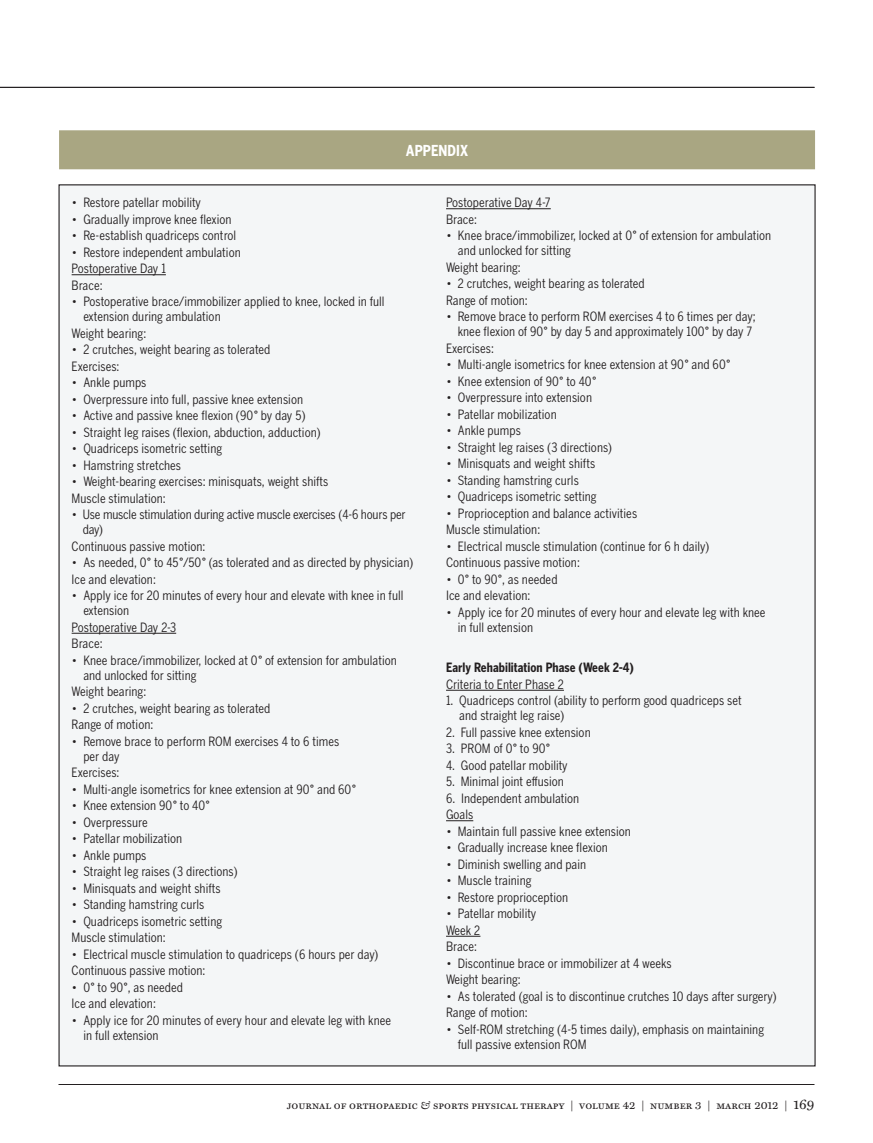
<style>
.page{position:relative;width:873px;height:1143px;background:#fff}
.page>*{position:absolute;margin:0;border:0;box-sizing:border-box;transform-origin:0 0}
.References_Band{font:700 15px "Benton Gothic Cond";color:#fff}
.Appendix_text{font:12.75px/15px "Benton Gothic Cond";color:#231f20}
.Appendix_sub_level_2{font:12.75px "Benton Gothic Cond";color:#231f20}
.Appendix_sub{font:700 12.75px "Benton Gothic Cond";color:#231f20}
.Footline{font:11.25px "Miller Text Roman SC";color:#231f20}
.s1{font-family:"Miller Text";font-style:italic}
.s2{font-size:13.5px}
</style>
<div class="page">
<hr style="left:58px;top:1084px;width:756px;height:1px;background:#231f20">
<hr style="left:0;top:87px;width:814px;height:1px;background:#231f20">
<div style="left:59px;top:185px;width:756px;height:881px;background:#f4f6f7"></div>
<hr style="left:72px;top:274px;width:94px;height:1px;background:#231f20">
<hr style="left:72px;top:633px;width:104px;height:1px;background:#231f20">
<hr style="left:446px;top:208px;width:105px;height:1px;background:#231f20">
<hr style="left:446px;top:690px;width:118px;height:1px;background:#231f20">
<svg style="left:446px;top:820px;width:27px;height:1px"></svg>
<hr style="left:446px;top:936px;width:34px;height:1px;background:#231f20">
<div style="left:59px;top:130px;width:756px;height:39px;background:#a9a682"></div>
<p class="References_Band" style="left:406px;top:141px;width:64px">APPENDIX</p>
<p class="Appendix_text" style="left:72px;top:195px;width:131px">• Restore patellar mobility</p>
<p class="Appendix_text" style="left:72px;top:212px;width:162px">• Gradually improve knee flexion</p>
<p class="Appendix_text" style="left:72px;top:228px;width:166px">• Re-establish quadriceps control</p>
<p class="Appendix_text" style="left:72px;top:245px;width:171px">• Restore independent ambulation</p>
<p class="Appendix_sub_level_2" style="left:72px;top:261px;width:96px">Postoperative Day 1</p>
<p class="Appendix_text" style="left:72px;top:278px;width:32px">Brace:</p>
<p class="Appendix_text" style="left:83px;top:294px;width:303px;text-indent:-12px">• Postoperative brace/immobilizer applied to knee, locked in full extension during ambulation</p>
<p class="Appendix_text" style="left:72px;top:326px;width:76px">Weight bearing:</p>
<p class="Appendix_text" style="left:72px;top:342px;width:200px">• 2 crutches, weight bearing as tolerated</p>
<p class="Appendix_text" style="left:72px;top:359px;width:49px">Exercises:</p>
<p class="Appendix_text" style="left:72px;top:375px;width:76px">• Ankle pumps</p>
<p class="Appendix_text" style="left:72px;top:392px;width:233px">• Overpressure into full, passive knee extension</p>
<p class="Appendix_text" style="left:72px;top:408px;width:236px">• Active and passive knee flexion (90° by day 5)</p>
<p class="Appendix_text" style="left:72px;top:425px;width:250px">• Straight leg raises (flexion, abduction, adduction)</p>
<p class="Appendix_text" style="left:72px;top:441px;width:152px">• Quadriceps isometric setting</p>
<p class="Appendix_text" style="left:72px;top:458px;width:111px">• Hamstring stretches</p>
<p class="Appendix_text" style="left:72px;top:474px;width:258px">• Weight-bearing exercises: minisquats, weight shifts</p>
<p class="Appendix_text" style="left:72px;top:491px;width:96px">Muscle stimulation:</p>
<p class="Appendix_text" style="left:83px;top:507px;width:324px;text-indent:-11px">• Use muscle stimulation during active muscle exercises (4-6 hours per day)</p>
<p class="Appendix_text" style="left:72px;top:539px;width:135px">Continuous passive motion:</p>
<p class="Appendix_text" style="left:72px;top:555px;width:343px">• As needed, 0° to 45°/50° (as tolerated and as directed by physician)</p>
<p class="Appendix_text" style="left:72px;top:572px;width:86px">Ice and elevation:</p>
<p class="Appendix_text" style="left:83px;top:588px;width:322px;text-indent:-12px">• Apply ice for 20 minutes of every hour and elevate with knee in full extension</p>
<p class="Appendix_sub_level_2" style="left:72px;top:620px;width:106px">Postoperative Day 2-3</p>
<p class="Appendix_text" style="left:72px;top:636px;width:32px">Brace:</p>
<p class="Appendix_text" style="left:83px;top:653px;width:315px;text-indent:-12px">• Knee brace/immobilizer, locked at 0° of extension for ambulation and unlocked for sitting</p>
<p class="Appendix_text" style="left:72px;top:684px;width:76px">Weight bearing:</p>
<p class="Appendix_text" style="left:72px;top:701px;width:200px">• 2 crutches, weight bearing as tolerated</p>
<p class="Appendix_text" style="left:72px;top:717px;width:83px">Range of motion:</p>
<p class="Appendix_text" style="left:83px;top:734px;width:257px;text-indent:-12px">• Remove brace to perform ROM exercises 4 to 6 times per day</p>
<p class="Appendix_text" style="left:72px;top:765px;width:49px">Exercises:</p>
<p class="Appendix_text" style="left:72px;top:782px;width:286px">• Multi-angle isometrics for knee extension at 90° and 60°</p>
<p class="Appendix_text" style="left:72px;top:798px;width:140px">• Knee extension 90° to 40°</p>
<p class="Appendix_text" style="left:72px;top:815px;width:78px">• Overpressure</p>
<p class="Appendix_text" style="left:72px;top:831px;width:112px">• Patellar mobilization</p>
<p class="Appendix_text" style="left:72px;top:848px;width:76px">• Ankle pumps</p>
<p class="Appendix_text" style="left:72px;top:864px;width:167px">• Straight leg raises (3 directions)</p>
<p class="Appendix_text" style="left:72px;top:881px;width:151px">• Minisquats and weight shifts</p>
<p class="Appendix_text" style="left:72px;top:897px;width:134px">• Standing hamstring curls</p>
<p class="Appendix_text" style="left:72px;top:914px;width:152px">• Quadriceps isometric setting</p>
<p class="Appendix_text" style="left:72px;top:930px;width:96px">Muscle stimulation:</p>
<p class="Appendix_text" style="left:72px;top:947px;width:308px">• Electrical muscle stimulation to quadriceps (6 hours per day)</p>
<p class="Appendix_text" style="left:72px;top:963px;width:135px">Continuous passive motion:</p>
<p class="Appendix_text" style="left:72px;top:980px;width:113px">• 0° to 90°, as needed</p>
<p class="Appendix_text" style="left:72px;top:996px;width:86px">Ice and elevation:</p>
<p class="Appendix_text" style="left:83px;top:1013px;width:309px;text-indent:-12px">• Apply ice for 20 minutes of every hour and elevate leg with knee in full extension</p>
<p class="Appendix_sub_level_2" style="left:446px;top:195px;width:106px">Postoperative Day 4-7</p>
<p class="Appendix_text" style="left:446px;top:212px;width:32px">Brace:</p>
<p class="Appendix_text" style="left:458px;top:228px;width:315px;text-indent:-12px">• Knee brace/immobilizer, locked at 0° of extension for ambulation and unlocked for sitting</p>
<p class="Appendix_text" style="left:446px;top:260px;width:76px">Weight bearing:</p>
<p class="Appendix_text" style="left:446px;top:276px;width:200px">• 2 crutches, weight bearing as tolerated</p>
<p class="Appendix_text" style="left:446px;top:293px;width:83px">Range of motion:</p>
<p class="Appendix_text" style="left:446px;top:309px;width:311px;text-align:right">• Remove brace to perform ROM exercises 4 to 6 times per day; knee flexion of 90° by day 5 and approximately 100° by day 7</p>
<p class="Appendix_text" style="left:446px;top:341px;width:49px">Exercises:</p>
<p class="Appendix_text" style="left:446px;top:357px;width:286px">• Multi-angle isometrics for knee extension at 90° and 60°</p>
<p class="Appendix_text" style="left:446px;top:374px;width:152px">• Knee extension of 90° to 40°</p>
<p class="Appendix_text" style="left:446px;top:390px;width:147px">• Overpressure into extension</p>
<p class="Appendix_text" style="left:446px;top:407px;width:112px">• Patellar mobilization</p>
<p class="Appendix_text" style="left:446px;top:423px;width:76px">• Ankle pumps</p>
<p class="Appendix_text" style="left:446px;top:440px;width:167px">• Straight leg raises (3 directions)</p>
<p class="Appendix_text" style="left:446px;top:456px;width:151px">• Minisquats and weight shifts</p>
<p class="Appendix_text" style="left:446px;top:473px;width:134px">• Standing hamstring curls</p>
<p class="Appendix_text" style="left:446px;top:489px;width:152px">• Quadriceps isometric setting</p>
<p class="Appendix_text" style="left:446px;top:506px;width:193px">• Proprioception and balance activities</p>
<p class="Appendix_text" style="left:446px;top:522px;width:96px">Muscle stimulation:</p>
<p class="Appendix_text" style="left:446px;top:539px;width:265px">• Electrical muscle stimulation (continue for 6 h daily)</p>
<p class="Appendix_text" style="left:446px;top:555px;width:135px">Continuous passive motion:</p>
<p class="Appendix_text" style="left:446px;top:572px;width:113px">• 0° to 90°, as needed</p>
<p class="Appendix_text" style="left:446px;top:588px;width:86px">Ice and elevation:</p>
<p class="Appendix_text" style="left:458px;top:605px;width:309px;text-indent:-12px">• Apply ice for 20 minutes of every hour and elevate leg with knee in full extension</p>
<p class="Appendix_sub" style="left:446px;top:660px;width:189px">Early Rehabilitation Phase (Week 2-4)</p>
<p class="Appendix_sub_level_2" style="left:446px;top:677px;width:119px">Criteria to Enter Phase 2</p>
<p class="Appendix_text" style="left:459px;top:693px;width:284px;text-indent:-13px">1. Quadriceps control (ability to perform good quadriceps set and straight leg raise)</p>
<p class="Appendix_text" style="left:446px;top:725px;width:146px">2. Full passive knee extension</p>
<p class="Appendix_text" style="left:446px;top:741px;width:106px">3. PROM of 0° to 90°</p>
<p class="Appendix_text" style="left:446px;top:758px;width:123px">4. Good patellar mobility</p>
<p class="Appendix_text" style="left:446px;top:774px;width:119px">5. Minimal joint effusion</p>
<p class="Appendix_text" style="left:446px;top:791px;width:135px">6. Independent ambulation</p>
<p class="Appendix_sub_level_2" style="left:446px;top:807px;width:29px">Goals</p>
<p class="Appendix_text" style="left:446px;top:824px;width:186px">• Maintain full passive knee extension</p>
<p class="Appendix_text" style="left:446px;top:840px;width:163px">• Gradually increase knee flexion</p>
<p class="Appendix_text" style="left:446px;top:857px;width:142px">• Diminish swelling and pain</p>
<p class="Appendix_text" style="left:446px;top:873px;width:87px">• Muscle training</p>
<p class="Appendix_text" style="left:446px;top:890px;width:124px">• Restore proprioception</p>
<p class="Appendix_text" style="left:446px;top:906px;width:92px">• Patellar mobility</p>
<p class="Appendix_sub_level_2" style="left:446px;top:923px;width:36px">Week 2</p>
<p class="Appendix_text" style="left:446px;top:939px;width:32px">Brace:</p>
<p class="Appendix_text" style="left:446px;top:956px;width:227px">• Discontinue brace or immobilizer at 4 weeks</p>
<p class="Appendix_text" style="left:446px;top:972px;width:76px">Weight bearing:</p>
<p class="Appendix_text" style="left:446px;top:989px;width:332px">• As tolerated (goal is to discontinue crutches 10 days after surgery)</p>
<p class="Appendix_text" style="left:446px;top:1005px;width:83px">Range of motion:</p>
<p class="Appendix_text" style="left:458px;top:1022px;width:308px;text-indent:-12px">• Self-ROM stretching (4-5 times daily), emphasis on maintaining full passive extension ROM</p>
<p class="Footline" style="left:287px;top:1098px;width:529px">journal of orthopaedic <span class="s1">&amp;</span> sports physical therapy | volume 42 | number 3 | march 2012 | <span class="s2">169</span></p>
</div>
